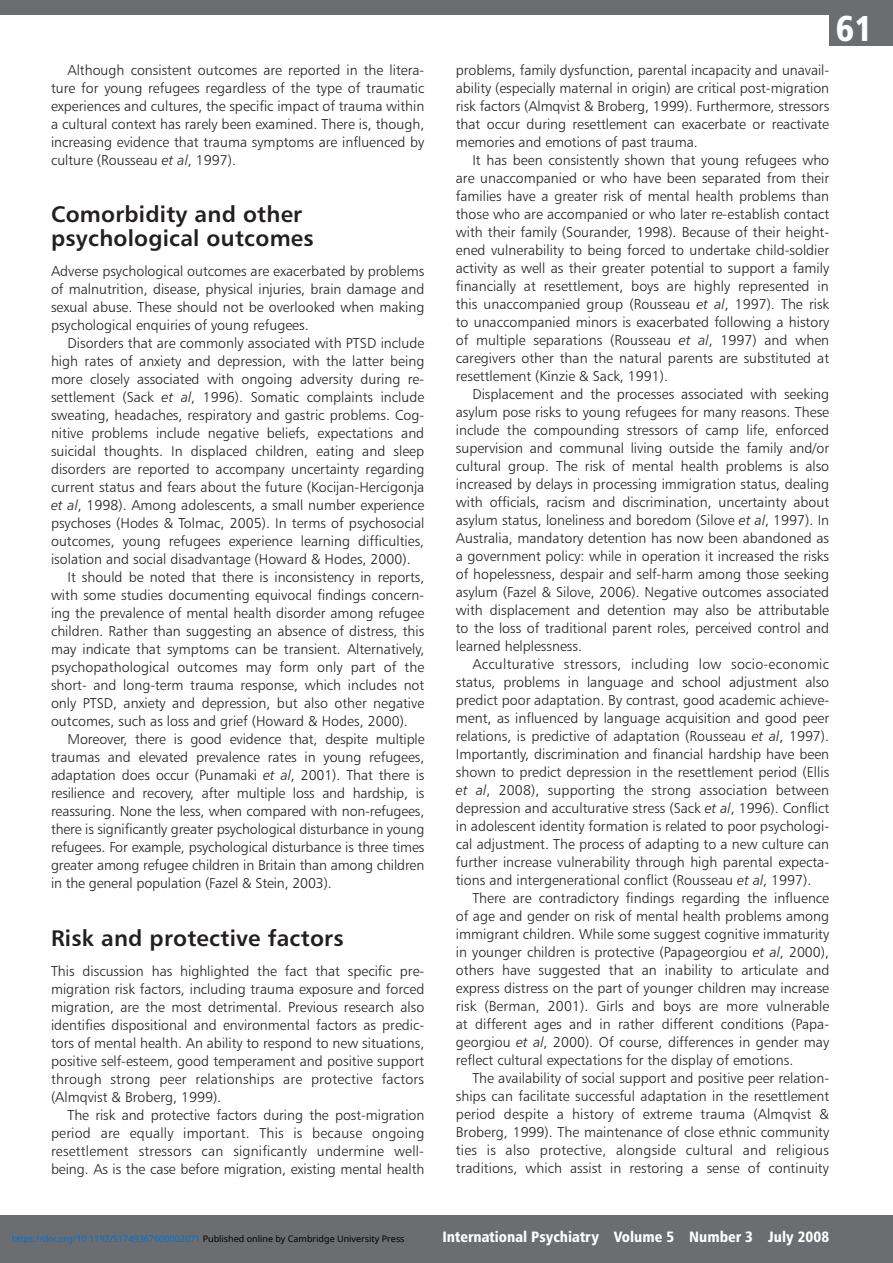
<style>
.page{position:relative;width:893px;height:1263px;background:#fff}
.page>*{position:absolute;margin:0;border:0;box-sizing:border-box;transform-origin:0 0}
.t1{font:36px "Humanist 777 BT Black Condensed B";color:#fff}
.Subhead1{font:22.5px/24px "Humanist 777 BT Bold B";letter-spacing:.01em;color:#231f20}
.t2{font:15px "Humanist 777 BT Black Condensed B";color:#fff}
.Body_text{font:14.25px/18px "Humanist 777 BT Light B";color:#231f20;text-align:justify}
.Noindent{font:14.25px/18px "Humanist 777 BT Light B";color:#231f20;text-align:justify}
.t3{font:9px "Noto Sans";color:#0172cf}
.s1{font-family:"Humanist 777 BT Light Italic B"}
.s2{color:#000}
</style>
<div class="page">
<div style="left:0;top:1215px;width:893px;height:48px;background:#6c6d70"></div>
<div style="left:829px;top:0;width:64px;height:46px;background:#6c6d70"></div>
<div style="left:0;top:0;width:893px;height:15px;background:#6c6d70"></div>
<p class="Body_text" style="left:51px;top:60px;width:375px;text-indent:16px">Although consistent outcomes are reported in the litera&shy;ture for young refugees regardless of the type of traumatic experiences and cultures, the specific impact of trauma within a cultural context has rarely been examined. There is, though, increasing evidence that trauma symptoms are influenced by culture (Rousseau <span class="s1">et al</span>, 1997).</p>
<p class="Subhead1" style="left:51px;top:201px;width:264px">Comorbidity and other psychological outcomes</p>
<p class="Noindent" style="left:51px;top:261px;width:375px">Adverse psychological outcomes are exacerbated by problems of malnutrition, disease, physical injuries, brain damage and sexual abuse. These should not be overlooked when making psychological enquiries of young refugees.</p>
<p class="Body_text" style="left:51px;top:333px;width:375px;text-indent:16px">Disorders that are commonly associated with PTSD include high rates of anxiety and depression, with the latter being more closely associated with ongoing adversity during re&shy;settlement (Sack <span class="s1">et al</span>, 1996). Somatic complaints include sweating, headaches, respiratory and gastric problems. Cog&shy;nitive problems include negative beliefs, expectations and suicidal thoughts. In displaced children, eating and sleep disorders are reported to accompany uncertainty regarding current status and fears about the future (Kocijan-Hercigonja <span class="s1">et al</span>, 1998). Among adolescents, a small number experience psychoses (Hodes &amp; Tolmac, 2005). In terms of psychosocial outcomes, young refugees experience learning difficulties, isolation and social disadvantage (Howard &amp; Hodes, 2000).</p>
<p class="Body_text" style="left:51px;top:567px;width:375px;text-indent:16px">It should be noted that there is inconsistency in reports, with some studies documenting equivocal findings concern&shy;ing the prevalence of mental health disorder among refugee children. Rather than suggesting an absence of distress, this may indicate that symptoms can be transient. Alternatively, psychopathological outcomes may form only part of the short- and long-term trauma response, which includes not only PTSD, anxiety and depression, but also other negative outcomes, such as loss and grief (Howard &amp; Hodes, 2000).</p>
<p class="Body_text" style="left:51px;top:729px;width:375px;text-indent:16px">Moreover, there is good evidence that, despite multiple traumas and elevated prevalence rates in young refugees, adaptation does occur (Punamaki <span class="s1">et al</span>, 2001). That there is resilience and recovery, after multiple loss and hardship, is reassuring. None the less, when compared with non-refugees, there is significantly greater psychological disturbance in young refugees. For example, psychological disturbance is three times greater among refugee children in Britain than among children in the general population (Fazel &amp; Stein, 2003).</p>
<p class="Subhead1" style="left:51px;top:926px;width:294px">Risk and protective factors</p>
<p class="Noindent" style="left:51px;top:962px;width:375px">This discussion has highlighted the fact that specific pre&shy;migration risk factors, including trauma exposure and forced migration, are the most detrimental. Previous research also identifies dispositional and environmental factors as predic&shy;tors of mental health. An ability to respond to new situations, positive self-esteem, good temperament and positive support through strong peer relationships are protective factors (Almqvist &amp; Broberg, 1999).</p>
<p class="Body_text" style="left:51px;top:1106px;width:375px;text-indent:16px">The risk and protective factors during the post-migration period are equally important. This is because ongoing resettlement stressors can significantly undermine well&shy;being. As is the case before migration, existing mental health</p>
<h1 class="t1" style="left:836px;top:6px;width:39px">61</h1>
<p class="Body_text" style="left:456px;top:60px;width:375px">problems, family dysfunction, parental incapacity and unavail&shy;ability (especially maternal in origin) are critical post-migration risk factors (Almqvist &amp; Broberg, 1999). Furthermore, stressors that occur during resettlement can exacerbate or reactivate memories and emotions of past trauma.</p>
<p class="Body_text" style="left:456px;top:150px;width:375px;text-indent:16px">It has been consistently shown that young refugees who are unaccompanied or who have been separated from their families have a greater risk of mental health problems than those who are accompanied or who later re-establish contact with their family (Sourander, 1998). Because of their height&shy;ened vulnerability to being forced to undertake child-soldier activity as well as their greater potential to support a family financially at resettlement, boys are highly represented in this unaccompanied group (Rousseau <span class="s1">et al</span>, 1997). The risk to unaccompanied minors is exacerbated following a history of multiple separations (Rousseau <span class="s1">et al</span>, 1997) and when caregivers other than the natural parents are substituted at resettlement (Kinzie &amp; Sack, 1991).</p>
<p class="Body_text" style="left:456px;top:384px;width:375px;text-indent:16px">Displacement and the processes associated with seeking asylum pose risks to young refugees for many reasons. These include the compounding stressors of camp life, enforced supervision and communal living outside the family and/or cultural group. The risk of mental health problems is also increased by delays in processing immigration status, dealing with officials, racism and discrimination, uncertainty about asylum status, loneliness and boredom (Silove <span class="s1">et al</span>, 1997). In Australia, mandatory detention has now been abandoned as a government policy: while in operation it increased the risks of hopelessness, despair and self-harm among those seeking asylum (Fazel &amp; Silove, 2006). Negative outcomes associated with displacement and detention may also be attributable to the loss of traditional parent roles, perceived control and learned helplessness.</p>
<p class="Body_text" style="left:456px;top:654px;width:375px;text-indent:16px">Acculturative stressors, including low socio-economic status, problems in language and school adjustment also predict poor adaptation. By contrast, good academic achieve&shy;ment, as influenced by language acquisition and good peer relations, is predictive of adaptation (Rousseau <span class="s1">et al</span>, 1997).<br>Importantly, discrimination and financial hardship have been shown to predict depression in the resettlement period (Ellis <span class="s1">et al</span>, 2008), supporting the strong association between depression and acculturative stress (Sack <span class="s1">et al</span>, 1996). Conflict in adolescent identity formation is related to poor psychologi&shy;cal adjustment. The process of adapting to a new culture can further increase vulnerability through high parental expecta&shy;tions and intergenerational conflict (Rousseau <span class="s1">et al</span>, 1997).</p>
<p class="Body_text" style="left:456px;top:888px;width:375px;text-indent:16px">There are contradictory findings regarding the influence of age and gender on risk of mental health problems among immigrant children. While some suggest cognitive immaturity in younger children is protective (Papageorgiou <span class="s1">et al</span>, 2000), others have suggested that an inability to articulate and express distress on the part of younger children may increase risk (Berman, 2001). Girls and boys are more vulnerable at different ages and in rather different conditions (Papa&shy;georgiou <span class="s1">et al</span>, 2000). Of course, differences in gender may reflect cultural expectations for the display of emotions.</p>
<p class="Body_text" style="left:456px;top:1068px;width:375px;text-indent:16px">The availability of social support and positive peer relation&shy;ships can facilitate successful adaptation in the resettlement period despite a history of extreme trauma (Almqvist &amp; Broberg, 1999). The maintenance of close ethnic community ties is also protective, alongside cultural and religious traditions, which assist in restoring a sense of continuity</p>
<p class="t3" style="left:12px;top:1232px;width:394px">https://doi.org/10.1192/S1749367600002071 <span class="s2">Published online by Cambridge University Press</span></p>
<p class="t2" style="left:442px;top:1227px;width:388px">International Psychiatry Volume 5 Number 3 July 2008</p>
</div>
